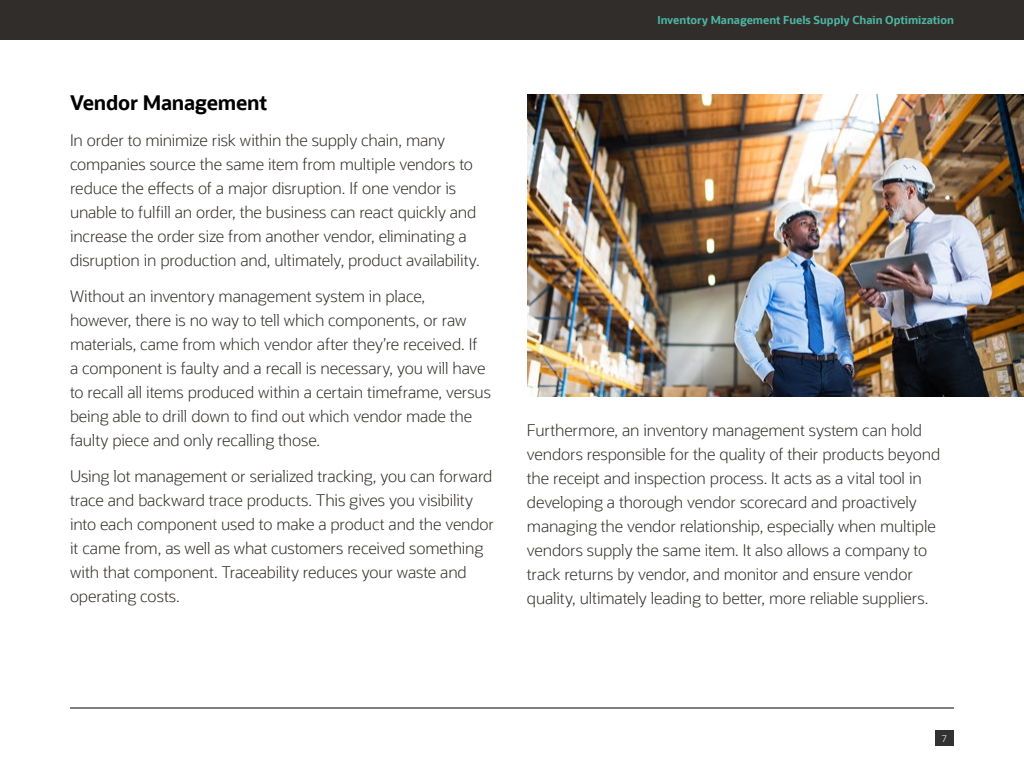
<style>
.page{position:relative;width:1024px;height:768px;background:#fff}
.page>*{position:absolute;margin:0;border:0;box-sizing:border-box;transform-origin:0 0}
.t1{font:700 20px "Oracle Sans";letter-spacing:-.015em;color:#000}
.t2{font:300 16px/24px "Oracle Sans";letter-spacing:-.01em;color:#312d2a}
.t3{font:700 11px "Oracle Sans";color:#4eb5a2}
.t4{font:300 10px "Proxima Nova";color:#fff}
</style>
<div class="page">
<img style="left:527px;top:94px;width:497px;height:303px">
<div style="left:0;top:0;width:1024px;height:40px;background:#312d2a"></div>
<div style="left:935px;top:730px;width:19px;height:16px;background:#323232"></div>
<hr style="left:70px;top:708px;width:884px;height:1px;background:#000">
<p class="t1" style="left:70px;top:90px;width:199px">Vendor Management</p>
<p class="t2" style="left:70px;top:128px;width:411px">In order to minimize risk within the supply chain, many companies source the same item from multiple vendors to reduce the effects of a major disruption. If one vendor is unable to fulfill an order, the business can react quickly and increase the order size from another vendor, eliminating a disruption in production and, ultimately, product availability.</p>
<p class="t2" style="left:70px;top:284px;width:422px">Without an inventory management system in place,<br>however, there is no way to tell which components, or raw materials, came from which vendor after they’re received. If<br>a component is faulty and a recall is necessary, you will have to recall all items produced within a certain timeframe, versus being able to drill down to find out which vendor made the faulty piece and only recalling those.</p>
<p class="t2" style="left:70px;top:464px;width:426px">Using lot management or serialized tracking, you can forward trace and backward trace products. This gives you visibility into each component used to make a product and the vendor it came from, as well as what customers received something with that component. Traceability reduces your waste and operating costs.</p>
<p class="t3" style="left:658px;top:13px;width:298px">Inventory Management Fuels Supply Chain Optimization</p>
<p class="t2" style="left:527px;top:418px;width:415px">Furthermore, an inventory management system can hold vendors responsible for the quality of their products beyond the receipt and inspection process. It acts as a vital tool in developing a thorough vendor scorecard and proactively managing the vendor relationship, especially when multiple vendors supply the same item. It also allows a company to track returns by vendor, and monitor and ensure vendor quality, ultimately leading to better, more reliable suppliers.</p>
<p class="t4" style="left:942px;top:733px;width:7px">7</p>
</div>
